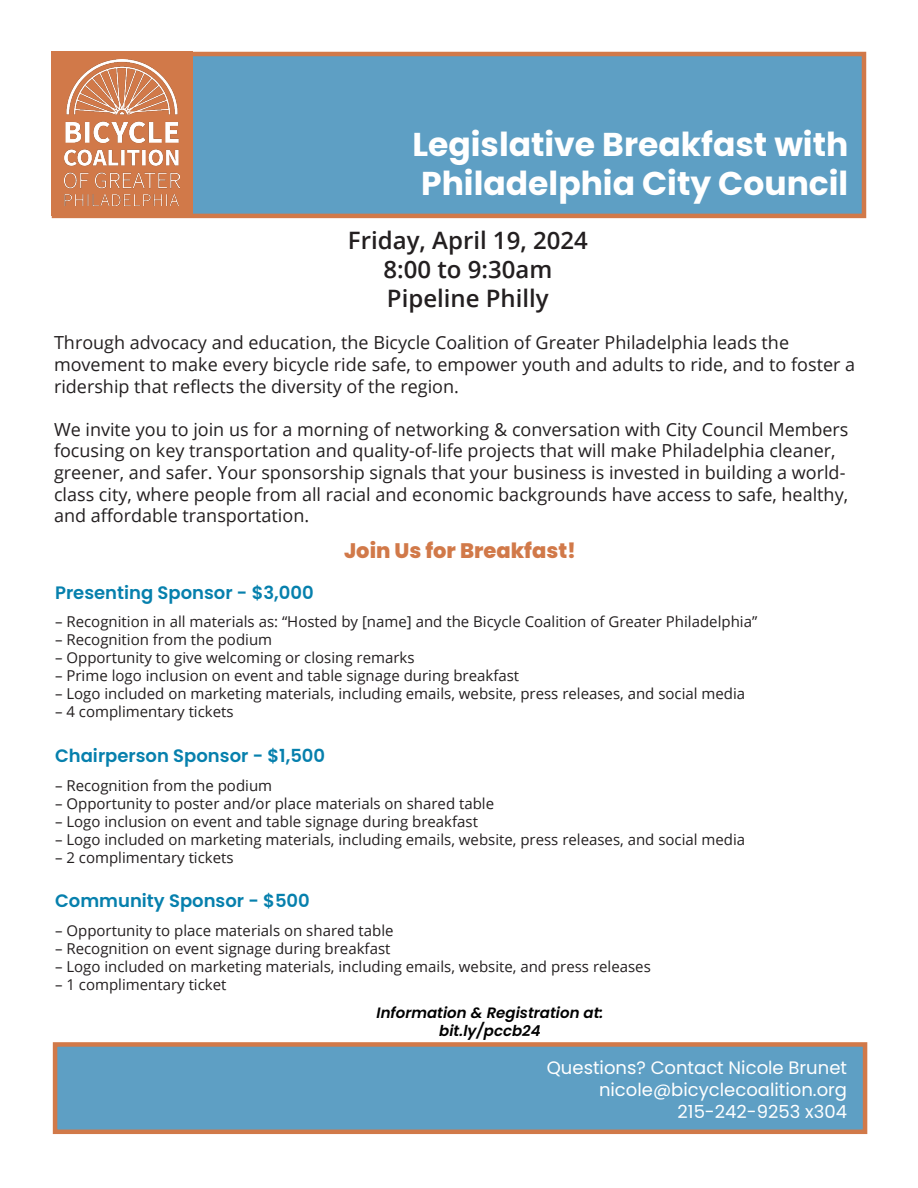
<style>
.page{position:relative;width:918px;height:1188px;background:#fff}
.page>*{position:absolute;margin:0;border:0;box-sizing:border-box;transform-origin:0 0}
.t1{font:700 33px/39.6px "Poppins";color:#fff}
.t2{font:600 24px "Open Sans";color:#231f20}
.t3{font:800 21px "Poppins";color:#d17949}
.t4{font:18px/21.6px "Open Sans";color:#231f20}
.t5{font:18px "Poppins";color:#fff}
.t6{font:600 18px "Poppins";color:#0680ad}
.t7{font:15px "Open Sans";color:#231f20}
.t8{font:italic 600 15px "Poppins";color:#000}
</style>
<div class="page">
<div style="left:52px;top:52px;width:814px;height:166px;background:#5e9fc4;border:4px solid #d17949"></div>
<div style="left:51px;top:52px;width:141px;height:164px;background:#d17949"></div>
<img style="left:65px;top:60px;width:114px;height:146px">
<div style="left:53px;top:1042px;width:814px;height:92px;background:#5e9fc4;border:4px solid #d17949"></div>
<p class="t1" style="left:412px;top:125px;width:437px">Legislative Breakfast with<br>Philadelphia City Council</p>
<p class="t2" style="left:348px;top:224px;width:241px">Friday, April 19, 2024</p>
<p class="t2" style="left:383px;top:253px;width:170px">8:00 to 9:30am</p>
<p class="t2" style="left:387px;top:282px;width:163px">Pipeline Philly</p>
<p class="t4" style="left:54px;top:332px;width:737px">Through advocacy and education, the Bicycle Coalition of Greater Philadelphia leads the</p>
<p class="t4" style="left:54px;top:353px;width:803px">movement to make every bicycle ride safe, to empower youth and adults to ride, and to foster a ridership that reflects the diversity of the region.</p>
<p class="t4" style="left:54px;top:418px;width:796px">We invite you to join us for a morning of networking &amp; conversation with City Council Members focusing on key transportation and quality-of-life projects that will make Philadelphia cleaner, greener, and safer. Your sponsorship signals that your business is invested in building a world&shy;class city, where people from all racial and economic backgrounds have access to safe, healthy, and affordable transportation.</p>
<p class="t6" style="left:55px;top:582px;width:260px">Presenting Sponsor - $3,000</p>
<p class="t3" style="left:344px;top:538px;width:234px">Join Us for Breakfast!</p>
<p class="t7" style="left:55px;top:612px;width:704px">– Recognition in all materials as: “Hosted by [name] and the Bicycle Coalition of Greater Philadelphia”</p>
<p class="t7" style="left:55px;top:630px;width:219px">– Recognition from the podium</p>
<p class="t7" style="left:55px;top:648px;width:361px">– Opportunity to give welcoming or closing remarks</p>
<p class="t7" style="left:55px;top:666px;width:466px">– Prime logo inclusion on event and table signage during breakfast</p>
<p class="t7" style="left:55px;top:684px;width:692px">– Logo included on marketing materials, including emails, website, press releases, and social media</p>
<p class="t7" style="left:55px;top:702px;width:180px">– 4 complimentary tickets</p>
<p class="t6" style="left:55px;top:745px;width:272px">Chairperson Sponsor - $1,500</p>
<p class="t7" style="left:55px;top:775px;width:219px">– Recognition from the podium</p>
<p class="t7" style="left:55px;top:793px;width:441px">– Opportunity to poster and/or place materials on shared table</p>
<p class="t7" style="left:55px;top:811px;width:424px">– Logo inclusion on event and table signage during breakfast</p>
<p class="t7" style="left:55px;top:829px;width:692px">– Logo included on marketing materials, including emails, website, press releases, and social media</p>
<p class="t7" style="left:55px;top:847px;width:180px">– 2 complimentary tickets</p>
<p class="t6" style="left:55px;top:890px;width:256px">Community Sponsor - $500</p>
<p class="t7" style="left:55px;top:920px;width:340px">– Opportunity to place materials on shared table</p>
<p class="t7" style="left:55px;top:938px;width:337px">– Recognition on event signage during breakfast</p>
<p class="t7" style="left:55px;top:956px;width:597px">– Logo included on marketing materials, including emails, website, and press releases</p>
<p class="t7" style="left:55px;top:974px;width:173px">– 1 complimentary ticket</p>
<p class="t8" style="left:377px;top:1004px;width:229px">Information &amp; Registration at:</p>
<p class="t8" style="left:439px;top:1022px;width:103px">bit.ly/pccb24</p>
<p class="t5" style="left:547px;top:1058px;width:302px">Questions? Contact Nicole Brunet</p>
<p class="t5" style="left:599px;top:1079px;width:250px">nicole@bicyclecoalition.org</p>
<p class="t5" style="left:678px;top:1101px;width:171px">215-242-9253 x304</p>
</div>
